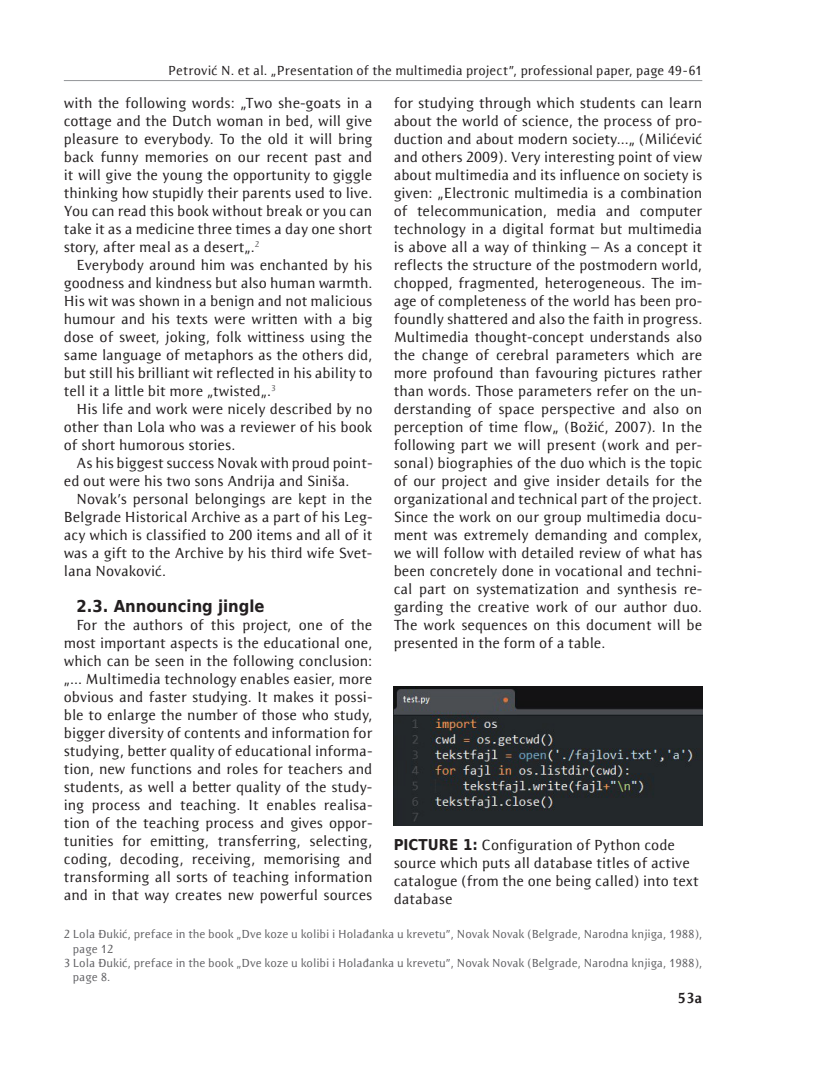
<style>
.page{position:relative;width:830px;height:1072px;background:#fff}
.page>*{position:absolute;margin:0;border:0;box-sizing:border-box;transform-origin:0 0}
.t1{font:700 16.5px "DejaVu Sans Condensed";color:#231f20}
.t2{font:15px/18px "Resavska BG Sans";color:#231f20;text-align:justify}
.t3{font:700 15px "Resavska BG Sans";color:#231f20}
.t4{font:13.5px "Resavska BG Sans";letter-spacing:.005em;color:#231f20}
.t5{font:12px "Resavska BG Sans";color:#636366}
.s1{font-family:"DejaVu Sans Condensed";font-weight:700}
</style>
<div class="page">
<hr style="left:64px;top:80px;width:638px;height:1px;background:#939598">
<img style="left:393px;top:686px;width:309px;height:139px">
<p class="t4" style="left:168px;top:63px;width:535px">Petrović N. et al. „Presentation of the multimedia project”, professional paper, page 49-61</p>
<p class="t2" style="left:64px;top:94px;width:310px">with the following words: „Two she-goats in a cottage and the Dutch woman in bed, will give pleasure to everybody. To the old it will bring back funny memories on our recent past and it will give the young the opportunity to giggle thinking how stupidly their parents used to live.<br>You can read this book without break or you can take it as a medicine three times a day one short story, after meal as a desert„.<sup>2</sup></p>
<p class="t2" style="left:64px;top:256px;width:310px;text-indent:13px">Everybody around him was enchanted by his goodness and kindness but also human warmth.<br>His wit was shown in a benign and not malicious humour and his texts were written with a big dose of sweet, joking, folk wittiness using the same language of metaphors as the others did, but still his brilliant wit reflected in his ability to tell it a little bit more „twisted„.<sup>3</sup></p>
<p class="t2" style="left:64px;top:400px;width:310px;text-indent:13px">His life and work were nicely described by no other than Lola who was a reviewer of his book of short humorous stories.</p>
<p class="t2" style="left:64px;top:454px;width:310px;text-indent:13px">As his biggest success Novak with proud point&shy;ed out were his two sons Andrija and Siniša.</p>
<p class="t2" style="left:64px;top:490px;width:310px;text-indent:13px">Novak’s personal belongings are kept in the Belgrade Historical Archive as a part of his Leg&shy;acy which is classified to 200 items and all of it was a gift to the Archive by his third wife Svet&shy;lana Novaković.</p>
<p class="t1" style="left:77px;top:593px;width:189px">2.3. Announcing jingle</p>
<p class="t2" style="left:64px;top:616px;width:310px;text-indent:13px">For the authors of this project, one of the most important aspects is the educational one, which can be seen in the following conclusion: „... Multimedia technology enables easier, more obvious and faster studying. It makes it possi&shy;ble to enlarge the number of those who study, bigger diversity of contents and information for studying, better quality of educational informa&shy;tion, new functions and roles for teachers and students, as well a better quality of the study&shy;ing process and teaching. It enables realisa&shy;tion of the teaching process and gives oppor&shy;tunities for emitting, transferring, selecting, coding, decoding, receiving, memorising and transforming all sorts of teaching information and in that way creates new powerful sources</p>
<p class="t2" style="left:393px;top:94px;width:310px">for studying through which students can learn about the world of science, the process of pro&shy;duction and about modern society...„ (Milićević and others 2009). Very interesting point of view about multimedia and its influence on society is given: „Electronic multimedia is a combination of telecommunication, media and computer technology in a digital format but multimedia is above all a way of thinking – As a concept it reflects the structure of the postmodern world, chopped, fragmented, heterogeneous. The im&shy;age of completeness of the world has been pro&shy;foundly shattered and also the faith in progress.<br>Multimedia thought-concept understands also the change of cerebral parameters which are more profound than favouring pictures rather than words. Those parameters refer on the un&shy;derstanding of space perspective and also on perception of time flow„ (Božić, 2007). In the following part we will present (work and per&shy;sonal) biographies of the duo which is the topic of our project and give insider details for the organizational and technical part of the project.<br>Since the work on our group multimedia docu&shy;ment was extremely demanding and complex, we will follow with detailed review of what has been concretely done in vocational and techni&shy;cal part on systematization and synthesis re&shy;garding the creative work of our author duo.<br>The work sequences on this document will be presented in the form of a table.</p>
<p class="t2" style="left:393px;top:836px;width:306px;text-align:left"><span class="s1">Picture 1:</span> Configuration of Python code source which puts all database titles of active catalogue (from the one being called) into text database</p>
<p class="t5" style="left:64px;top:927px;width:639px">2 Lola Đukić, preface in the book „Dve koze u kolibi i Holađanka u krevetu”, Novak Novak (Belgrade, Narodna knjiga, 1988),</p>
<p class="t5" style="left:73px;top:941px;width:42px">page 12</p>
<p class="t5" style="left:64px;top:956px;width:639px">3 Lola Đukić, preface in the book „Dve koze u kolibi i Holađanka u krevetu”, Novak Novak (Belgrade, Narodna knjiga, 1988),</p>
<p class="t5" style="left:73px;top:970px;width:39px">page 8.</p>
<p class="t3" style="left:677px;top:989px;width:26px">53a</p>
</div>
